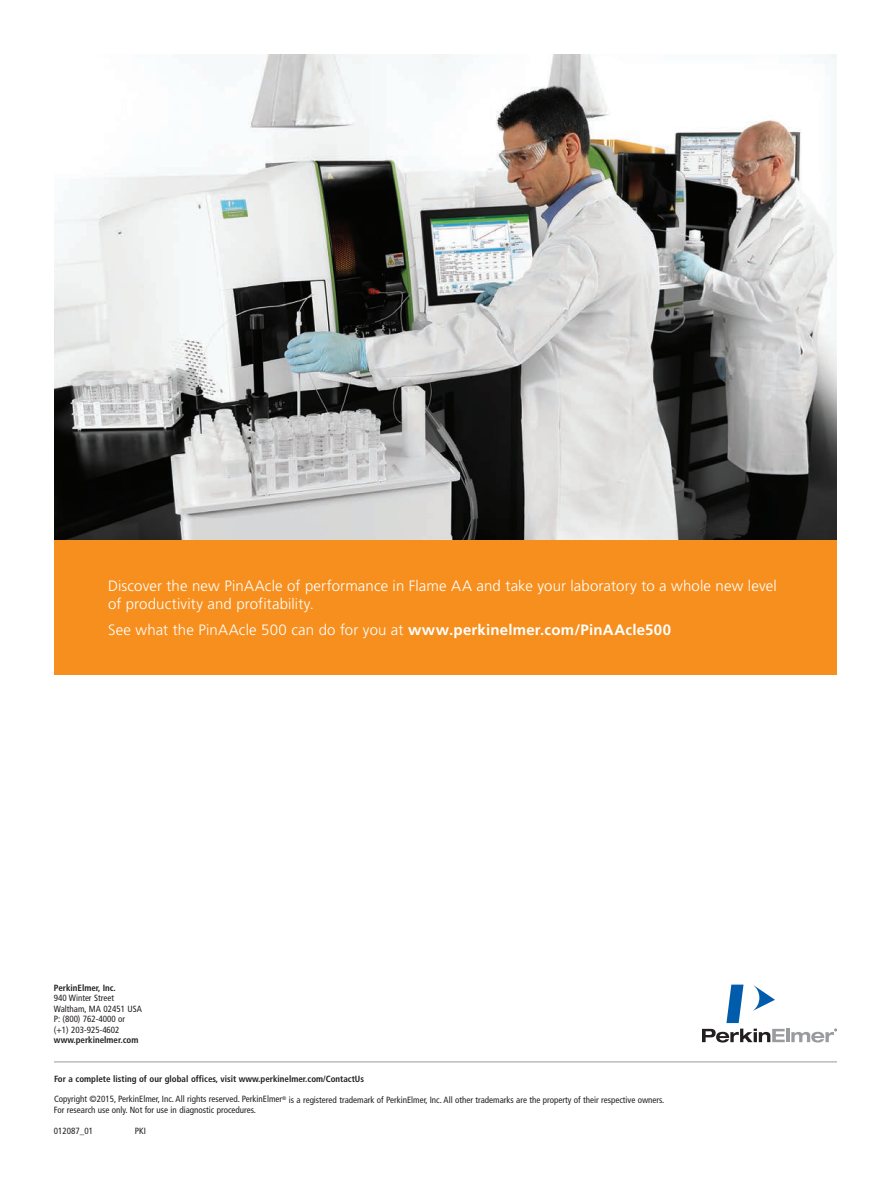
<style>
.page{position:relative;width:891px;height:1188px;background:#fff}
.page>*{position:absolute;margin:0;border:0;box-sizing:border-box;transform-origin:0 0}
.t1{font:300 15px/18.8px "Frutiger";letter-spacing:.01em;color:#fff}
.t2{font:condensed 9px/10.5px "Frutiger LT Std";color:#231f20}
.t3{font:700 condensed 9px "Frutiger LT Std";color:#231f20}
.s1{font-weight:700}
</style>
<div class="page">
<div style="left:54px;top:540px;width:783px;height:135px;background:#f68f1e"></div>
<hr style="left:54px;top:1062px;width:783px;height:1px;background:#999b9e">
<hr style="left:786px;top:1029px;width:4px;height:13px;background:#999b9e">
<svg style="left:702px;top:1029px;width:83px;height:14px"></svg>
<svg style="left:791px;top:1029px;width:46px;height:14px"></svg>
<svg style="left:753px;top:985px;width:22px;height:26px"></svg>
<svg style="left:726px;top:985px;width:18px;height:38px"></svg>
<img style="left:54px;top:54px;width:783px;height:486px">
<h1 class="t1" style="left:108px;top:576px;width:670px">Discover the new PinAAcle of performance in Flame AA and take your laboratory to a whole new level of productivity and profitability.</h1>
<h1 class="t1" style="left:108px;top:620px;width:565px">See what the PinAAcle 500 can do for you at <span class="s1">www.perkinelmer.com/PinAAcle500</span></h1>
<p class="t3" style="left:54px;top:982px;width:63px">PerkinElmer, Inc.</p>
<p class="t2" style="left:54px;top:993px;width:89px">940 Winter Street<br>Waltham, MA 02451 USA<br>P: (800) 762-4000 or (+1) 203-925-4602</p>
<p class="t3" style="left:54px;top:1035px;width:86px">www.perkinelmer.com</p>
<p class="t3" style="left:54px;top:1073px;width:312px">For a complete listing of our global offices, visit www.perkinelmer.com/ContactUs</p>
<p class="t2" style="left:54px;top:1094px;width:612px">Copyright ©2015, PerkinElmer, Inc. All rights reserved. PerkinElmer<sup>®</sup> is a registered trademark of PerkinElmer, Inc. All other trademarks are the property of their respective owners.<br>For research use only. Not for use in diagnostic procedures.</p>
<p class="t2" style="left:54px;top:1126px;width:41px">012087_01</p>
<p class="t2" style="left:135px;top:1126px;width:13px">PKI</p>
</div>
